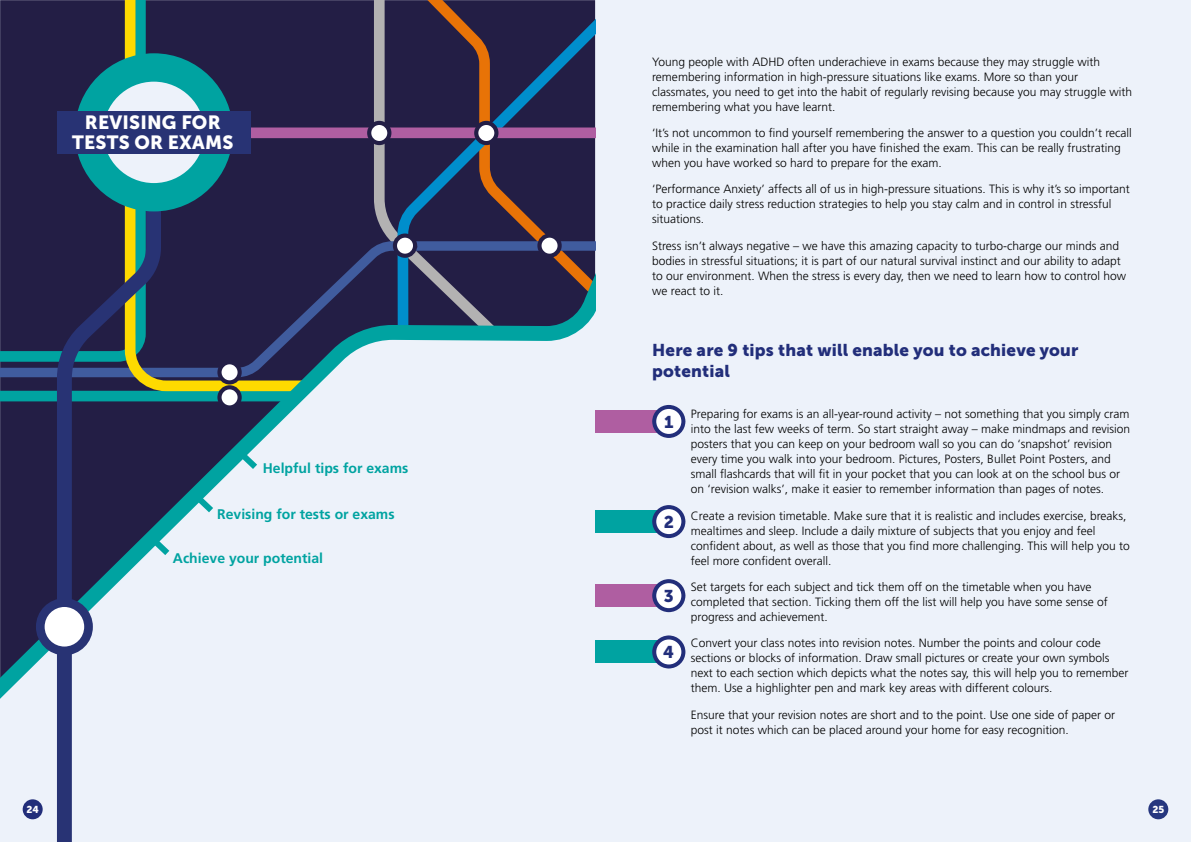
<style>
.page{position:relative;width:1191px;height:842px;background:#fff}
.page>*{position:absolute;margin:0;border:0;box-sizing:border-box;transform-origin:0 0}
.t1{font:19px/20px "Museo Sans 900";letter-spacing:.01em;color:#fff;text-align:center}
.t2{font:17px/20.4px "Museo Sans 900";letter-spacing:.01em;color:#222e7a}
.t3{font:700 14px "Frutiger LT Std";color:#00a3a1}
.t4{font:300 12px/15px "Frutiger LT Std";color:#000}
.t5{font:10px "Museo Sans 900";color:#fff}
</style>
<div class="page">
<div style="left:595px;top:0;width:596px;height:842px;background:#edf2fa"></div>
<div style="left:0;top:0;width:595px;height:842px;background:#edf2fa"></div>
<div style="left:23px;top:799px;width:20px;height:20px;background:#222e7a;border-radius:50%"></div>
<div style="left:1148px;top:799px;width:20px;height:20px;background:#26377f;border-radius:50%"></div>
<div style="left:595px;top:510px;width:76px;height:23px;background:#00a3a1"></div>
<svg style="left:652px;top:505px;width:33px;height:33px"></svg>
<div style="left:595px;top:584px;width:76px;height:23px;background:#af5ea1"></div>
<svg style="left:652px;top:579px;width:33px;height:33px"></svg>
<div style="left:595px;top:410px;width:76px;height:23px;background:#af5ea1"></div>
<svg style="left:652px;top:405px;width:33px;height:33px"></svg>
<div style="left:595px;top:640px;width:76px;height:23px;background:#00a3a1"></div>
<svg style="left:652px;top:635px;width:33px;height:33px"></svg>
<div style="left:0;top:0;width:119px;height:116px;background:#231e45"></div>
<svg style="left:120px;top:0;width:475px;height:116px;background:#2e2b4a"></svg>
<svg style="left:0;top:116px;width:595px;height:583px"></svg>
<svg style="left:49px;top:140px;width:121px;height:702px"></svg>
<svg style="left:40px;top:603px;width:49px;height:48px"></svg>
<div style="left:36px;top:598px;width:57px;height:57px;border:9px solid #283374;border-radius:50%"></div>
<svg style="left:75px;top:53px;width:158px;height:158px"></svg>
<div style="left:57px;top:111px;width:193px;height:43px;background:#283374"></div>
<svg style="left:188px;top:488px;width:31px;height:31px"></svg>
<svg style="left:232px;top:444px;width:31px;height:31px"></svg>
<svg style="left:144px;top:531px;width:32px;height:30px"></svg>
<h1 class="t1" style="left:72px;top:112px;width:163px">REVISING FOR<br>TESTS OR EXAMS</h1>
<p class="t3" style="left:263px;top:460px;width:147px">Helpful tips for exams</p>
<p class="t3" style="left:217px;top:506px;width:179px">Revising for tests or exams</p>
<p class="t3" style="left:173px;top:550px;width:152px">Achieve your potential</p>
<p class="t4" style="left:652px;top:54px;width:481px">Young people with ADHD often underachieve in exams because they may struggle with remembering information in high-pressure situations like exams. More so than your classmates, you need to get into the habit of regularly revising because you may struggle with remembering what you have learnt.</p>
<p class="t4" style="left:652px;top:126px;width:481px">‘It’s not uncommon to find yourself remembering the answer to a question you couldn’t recall while in the examination hall after you have finished the exam. This can be really frustrating when you have worked so hard to prepare for the exam.</p>
<p class="t4" style="left:652px;top:182px;width:479px">‘Performance Anxiety’ affects all of us in high-pressure situations. This is why it’s so important to practice daily stress reduction strategies to help you stay calm and in control in stressful situations.</p>
<p class="t4" style="left:652px;top:238px;width:475px">Stress isn’t always negative – we have this amazing capacity to turbo-charge our minds and bodies in stressful situations; it is part of our natural survival instinct and our ability to adapt to our environment. When the stress is every day, then we need to learn how to control how we react to it.</p>
<h2 class="t2" style="left:652px;top:340px;width:428px">Here are 9 tips that will enable you to achieve your potential</h2>
<h2 class="t2" style="left:664px;top:411px;width:11px">1</h2>
<p class="t4" style="left:691px;top:407px;width:441px">Preparing for exams is an all-year-round activity – not something that you simply cram into the last few weeks of term. So start straight away – make mindmaps and revision posters that you can keep on your bedroom wall so you can do ‘snapshot’ revision every time you walk into your bedroom. Pictures, Posters, Bullet Point Posters, and small flashcards that will fit in your pocket that you can look at on the school bus or on ‘revision walks’, make it easier to remember information than pages of notes.</p>
<p class="t4" style="left:691px;top:508px;width:440px">Create a revision timetable. Make sure that it is realistic and includes exercise, breaks, mealtimes and sleep. Include a daily mixture of subjects that you enjoy and feel confident about, as well as those that you find more challenging. This will help you to feel more confident overall.</p>
<p class="t4" style="left:691px;top:579px;width:418px">Set targets for each subject and tick them off on the timetable when you have completed that section. Ticking them off the list will help you have some sense of progress and achievement.</p>
<p class="t4" style="left:691px;top:636px;width:439px">Convert your class notes into revision notes. Number the points and colour code sections or blocks of information. Draw small pictures or create your own symbols next to each section which depicts what the notes say, this will help you to remember them. Use a highlighter pen and mark key areas with different colours.</p>
<p class="t4" style="left:691px;top:707px;width:426px">Ensure that your revision notes are short and to the point. Use one side of paper or post it notes which can be placed around your home for easy recognition.</p>
<h2 class="t2" style="left:663px;top:512px;width:12px">2</h2>
<h2 class="t2" style="left:664px;top:586px;width:11px">3</h2>
<h2 class="t2" style="left:663px;top:641px;width:12px">4</h2>
<p class="t5" style="left:26px;top:804px;width:14px">24</p>
<p class="t5" style="left:1152px;top:804px;width:13px">25</p>
</div>
